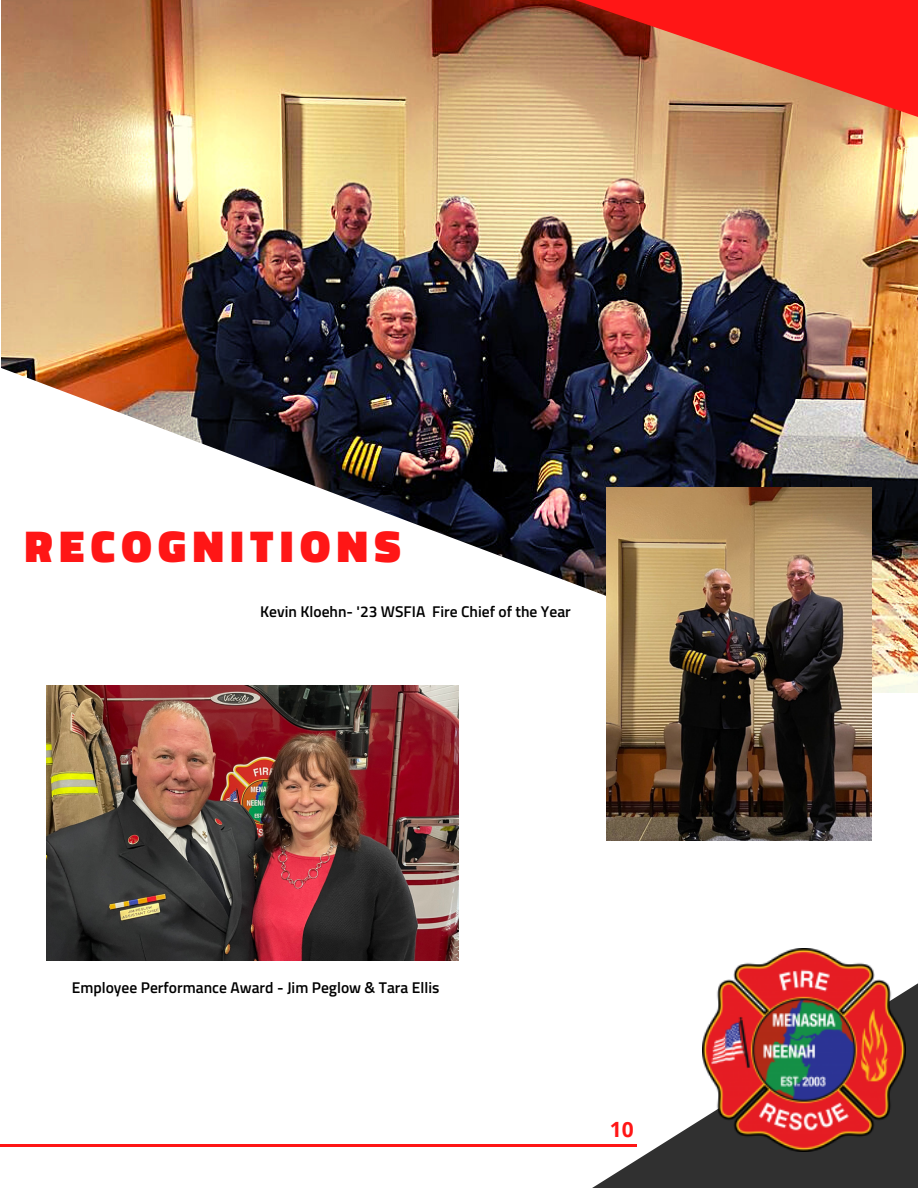
<style>
.page{position:relative;width:918px;height:1188px;background:#fff}
.page>*{position:absolute;margin:0;border:0;box-sizing:border-box;transform-origin:0 0}
.t1{font:900 45.3px "Titillium Web";letter-spacing:.145em;color:#ff1616}
.t2{font:700 21px "Open Sans";color:#ff1616}
.t3{font:600 15.6px "Titillium Web";color:#000}
</style>
<div class="page">
<img style="left:1px;top:0;width:917px;height:359px">
<img style="left:1px;top:359px;width:917px;height:374px">
<svg style="left:474px;top:0;width:444px;height:161px;background:#d37152"></svg>
<hr style="left:0;top:1145px;width:637px;height:2px;background:#ff1616">
<svg style="left:416px;top:948px;width:502px;height:240px"></svg>
<img style="left:703px;top:949px;width:202px;height:202px">
<img style="left:47px;top:686px;width:412px;height:274px">
<img style="left:607px;top:488px;width:264px;height:353px">
<p class="t1" style="left:25px;top:511px;width:377px">RECOGNITIONS</p>
<p class="t3" style="left:260px;top:599px;width:312px">Kevin Kloehn- '23 WSFIA Fire Chief of the Year</p>
<p class="t3" style="left:72px;top:976px;width:369px">Employee Performance Award - Jim Peglow &amp; Tara Ellis</p>
<p class="t2" style="left:610px;top:1114px;width:25px">10</p>
</div>
